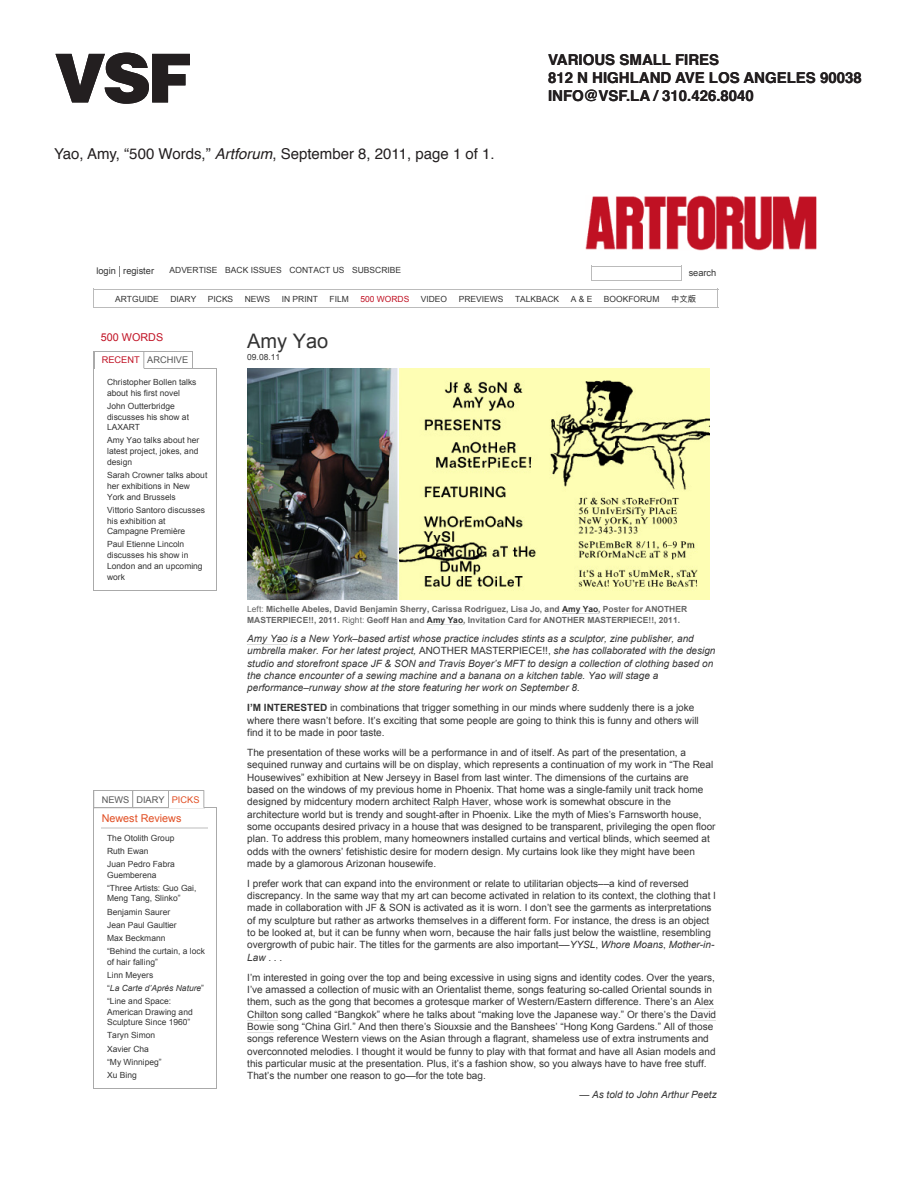
<style>
.page{position:relative;width:918px;height:1188px;background:#fff}
.page>*{position:absolute;margin:0;border:0;box-sizing:border-box;transform-origin:0 0}
.t1{font:900 67.5px "Helvetica LT Std";color:#231f20}
.t2{font:19.95px "Arial";color:#333}
.t3{font:700 15px "Helvetica";color:#231f20}
.t4{font:15px "Helvetica";color:#231f20}
.t5{font:10.8px "Arial";color:#e14e23}
.t6{font:10.8px "Arial";color:#c01123}
.t7{font:10.05px/12.3px "Arial";color:#333}
.t8{font:italic 10.05px/12.3px "Arial";color:#333}
.t9{font:italic 10.05px "Arial";color:#343434}
.t10{font:9.3px "Lucida Grande";color:#000}
.t11{font:9.3px "Arial";color:#565656}
.t12{font:9.3px "Arial";color:#333}
.t13{font:9.3px "Arial";color:#343434}
.t14{font:8.4px/10.8px "Arial";color:#333}
.t15{font:700 8.4px/10.8px "Arial";color:#666}
.t16{font:8.4px "Arial";color:#343434}
.t17{font:8.4px "Arial";color:#c01123}
.t18{font:8.4px "Arial Unicode MS";color:#333}
.s1{font-style:italic}
.s2{color:#c01123}
.s3{color:#e14e23}
.s4{font-weight:400}
.s5{color:#333}
.s6{font-style:normal}
.s7{font-weight:700}
</style>
<div class="page">
<img style="left:586px;top:196px;width:231px;height:54px">
<hr style="left:591px;top:266px;width:91px;height:1px;background:#bbb">
<hr style="left:591px;top:280px;width:91px;height:1px;background:#bbb">
<svg style="left:591px;top:267px;width:1px;height:13px"></svg>
<svg style="left:681px;top:267px;width:1px;height:13px"></svg>
<hr style="left:93px;top:289px;width:625px;height:1px;background:#bbb">
<hr style="left:93px;top:307px;width:625px;height:1px;background:#bbb">
<svg style="left:93px;top:290px;width:1px;height:17px"></svg>
<hr style="left:93px;top:368px;width:123px;height:1px;background:#aaa">
<hr style="left:93px;top:590px;width:123px;height:1px;background:#aaa">
<hr style="left:93px;top:368px;width:1px;height:222px;background:#aaa">
<hr style="left:216px;top:368px;width:1px;height:222px;background:#aaa">
<hr style="left:93px;top:808px;width:123px;height:1px;background:#aaa">
<hr style="left:93px;top:1088px;width:123px;height:1px;background:#aaa">
<hr style="left:93px;top:808px;width:1px;height:280px;background:#aaa">
<hr style="left:216px;top:808px;width:1px;height:280px;background:#aaa">
<hr style="left:102px;top:827px;width:106px;height:1px;background:#ddd">
<svg style="left:93px;top:351px;width:1px;height:17px"></svg>
<hr style="left:94px;top:351px;width:50px;height:1px;background:#aaa">
<hr style="left:94px;top:368px;width:50px;height:1px;background:#fff">
<svg style="left:143px;top:352px;width:1px;height:17px"></svg>
<hr style="left:144px;top:351px;width:49px;height:1px;background:#aaa">
<svg style="left:192px;top:352px;width:1px;height:16px"></svg>
<svg style="left:93px;top:791px;width:1px;height:17px"></svg>
<hr style="left:94px;top:791px;width:39px;height:1px;background:#aaa">
<svg style="left:133px;top:792px;width:1px;height:16px"></svg>
<hr style="left:133px;top:791px;width:36px;height:1px;background:#aaa">
<svg style="left:168px;top:792px;width:1px;height:16px"></svg>
<hr style="left:169px;top:791px;width:35px;height:1px;background:#aaa">
<hr style="left:169px;top:808px;width:35px;height:1px;background:#fff">
<svg style="left:203px;top:791px;width:1px;height:17px"></svg>
<hr style="left:247px;top:644px;width:41px;height:1px;background:#ddd">
<hr style="left:433px;top:808px;width:56px;height:1px;background:#ddd">
<svg style="left:694px;top:1008px;width:20px;height:1px"></svg>
<hr style="left:247px;top:1020px;width:31px;height:1px;background:#ddd">
<svg style="left:691px;top:1020px;width:25px;height:1px"></svg>
<svg style="left:247px;top:1032px;width:27px;height:1px"></svg>
<img style="left:247px;top:369px;width:462px;height:231px">
<hr style="left:562px;top:614px;width:36px;height:1px;background:#ddd">
<hr style="left:427px;top:624px;width:37px;height:1px;background:#ddd">
<p class="t1" style="left:54px;top:34px;width:140px">VSF</p>
<p class="t3" style="left:548px;top:48px;width:173px">VARIOUS SMALL FIRES</p>
<p class="t3" style="left:548px;top:66px;width:315px">812 N HIGHLAND AVE LOS ANGELES 90038</p>
<p class="t3" style="left:548px;top:84px;width:207px">INFO@VSF.LA / 310.426.8040</p>
<p class="t10" style="left:70px;top:146px;width:170px">amy yao - artforum.com / 500 words</p>
<p class="t4" style="left:54px;top:142px;width:442px">Yao, Amy, “500 Words,” <span class="s1">Artforum</span>, September 8, 2011, page 1 of 1.</p>
<p class="t12" style="left:96px;top:265px;width:59px">login register</p>
<p class="t16" style="left:170px;top:265px;width:233px">ADVERTISE BACK ISSUES CONTACT US SUBSCRIBE</p>
<p class="t13" style="left:689px;top:267px;width:29px">search</p>
<p class="t14" style="left:115px;top:294px;width:45px">ARTGUIDE</p>
<p class="t14" style="left:170px;top:294px;width:27px">DIARY</p>
<p class="t14" style="left:208px;top:294px;width:27px">PICKS</p>
<p class="t14" style="left:245px;top:294px;width:27px">NEWS</p>
<p class="t14" style="left:282px;top:294px;width:38px">IN PRINT</p>
<p class="t14" style="left:330px;top:294px;width:21px">FILM</p>
<p class="t17" style="left:360px;top:293px;width:50px">500 WORDS</p>
<p class="t14" style="left:421px;top:294px;width:28px">VIDEO</p>
<p class="t14" style="left:459px;top:294px;width:46px">PREVIEWS</p>
<p class="t14" style="left:515px;top:294px;width:46px">TALKBACK</p>
<p class="t14" style="left:571px;top:294px;width:23px">A &amp; E</p>
<p class="t14" style="left:604px;top:294px;width:57px">BOOKFORUM</p>
<p class="t18" style="left:671px;top:293px;width:27px">中文版</p>
<p class="t6" style="left:101px;top:330px;width:64px">500 WORDS</p>
<p class="t14" style="left:107px;top:377px;width:91px">Christopher Bollen talks about his first novel</p>
<p class="t14" style="left:107px;top:401px;width:83px">John Outterbridge discusses his show at<br>LAXART</p>
<p class="t14" style="left:107px;top:435px;width:94px;text-align:justify">Amy Yao talks about her latest project, jokes, and design</p>
<p class="t14" style="left:107px;top:470px;width:102px">Sarah Crowner talks about her exhibitions in New<br>York and Brussels</p>
<p class="t14" style="left:107px;top:504px;width:99px">Vittorio Santoro discusses his exhibition at<br>Campagne Première</p>
<p class="t14" style="left:107px;top:539px;width:97px">Paul Etienne Lincoln discusses his show in<br>London and an upcoming work</p>
<p class="t2" style="left:247px;top:328px;width:83px">Amy Yao</p>
<p class="t16" style="left:247px;top:352px;width:34px">09.08.11</p>
<p class="t11" style="left:102px;top:354px;width:88px"><span class="s2">RECENT</span> ARCHIVE</p>
<p class="t11" style="left:102px;top:794px;width:99px">NEWS DIARY <span class="s3">PICKS</span></p>
<p class="t5" style="left:102px;top:811px;width:81px">Newest Reviews</p>
<p class="t14" style="left:107px;top:831px;width:69px;line-height:13px">The Otolith Group<br>Ruth Ewan<br>Juan Pedro Fabra</p>
<p class="t14" style="left:107px;top:868px;width:91px;line-height:13px">Guemberena<br>“Three Artists: Guo Gai,</p>
<p class="t14" style="left:107px;top:892px;width:99px;line-height:13px">Meng Tang, Slinko”<br>Benjamin Saurer<br>Jean Paul Gaultier<br>Max Beckmann<br>“Behind the curtain, a lock</p>
<p class="t14" style="left:107px;top:955px;width:98px;line-height:13px">of hair falling”<br>Linn Meyers<br>“<span class="s1">La Carte d’Après Nature</span>” “Line and Space:</p>
<p class="t14" style="left:107px;top:1006px;width:87px">American Drawing and<br>Sculpture Since 1960”</p>
<p class="t14" style="left:107px;top:1029px;width:56px;line-height:13px">Taryn Simon<br>Xavier Cha “My Winnipeg”<br>Xu Bing</p>
<p class="t15" style="left:247px;top:604px;width:441px"><span class="s4">Left:</span> Michelle Abeles, David Benjamin Sherry, Carissa Rodriguez, Lisa Jo, and <span class="s5">Amy Yao</span>, Poster for ANOTHER<br>MASTERPIECE!!, 2011. <span class="s4">Right:</span> Geoff Han and <span class="s5">Amy Yao</span>, Invitation Card for ANOTHER MASTERPIECE!!, 2011.</p>
<p class="t8" style="left:247px;top:633px;width:470px">Amy Yao is a New York–based artist whose practice includes stints as a sculptor, zine publisher, and umbrella maker. For her latest project, <span class="s6">ANOTHER MASTERPIECE!!,</span> she has collaborated with the design studio and storefront space JF &amp; SON and Travis Boyer’s MFT to design a collection of clothing based on the chance encounter of a sewing machine and a banana on a kitchen table. Yao will stage a performance–runway show at the store featuring her work on September 8.</p>
<p class="t7" style="left:247px;top:702px;width:453px"><span class="s7">I’M INTERESTED</span> in combinations that trigger something in our minds where suddenly there is a joke where there wasn’t before. It’s exciting that some people are going to think this is funny and others will find it to be made in poor taste.</p>
<p class="t7" style="left:247px;top:746px;width:470px">The presentation of these works will be a performance in and of itself. As part of the presentation, a sequined runway and curtains will be on display, which represents a continuation of my work in “The Real Housewives” exhibition at New Jerseyy in Basel from last winter. The dimensions of the curtains are based on the windows of my previous home in Phoenix. That home was a single-family unit track home designed by midcentury modern architect Ralph Haver, whose work is somewhat obscure in the architecture world but is trendy and sought-after in Phoenix. Like the myth of Mies’s Farnsworth house, some occupants desired privacy in a house that was designed to be transparent, privileging the open floor plan. To address this problem, many homeowners installed curtains and vertical blinds, which seemed at odds with the owners’ fetishistic desire for modern design. My curtains look like they might have been made by a glamorous Arizonan housewife.</p>
<p class="t7" style="left:247px;top:877px;width:470px">I prefer work that can expand into the environment or relate to utilitarian objects––a kind of reversed discrepancy. In the same way that my art can become activated in relation to its context, the clothing that I made in collaboration with JF &amp; SON is activated as it is worn. I don’t see the garments as interpretations of my sculpture but rather as artworks themselves in a different form. For instance, the dress is an object to be looked at, but it can be funny when worn, because the hair falls just below the waistline, resembling overgrowth of pubic hair. The titles for the garments are also important––<span class="s1">YYSL</span>, <span class="s1">Whore Moans</span>, <span class="s1">Mother-in-Law</span> . . .</p>
<p class="t7" style="left:247px;top:971px;width:470px">I’m interested in going over the top and being excessive in using signs and identity codes. Over the years, I’ve amassed a collection of music with an Orientalist theme, songs featuring so-called Oriental sounds in them, such as the gong that becomes a grotesque marker of Western/Eastern difference. There’s an Alex Chilton song called “Bangkok” where he talks about “making love the Japanese way.” Or there’s the David Bowie song “China Girl.” And then there’s Siouxsie and the Banshees’ “Hong Kong Gardens.” All of those songs reference Western views on the Asian through a flagrant, shameless use of extra instruments and overconnoted melodies. I thought it would be funny to play with that format and have all Asian models and this particular music at the presentation. Plus, it’s a fashion show, so you always have to have free stuff.<br>That’s the number one reason to go—for the tote bag.</p>
<p class="t9" style="left:579px;top:1088px;width:139px">— As told to John Arthur Peetz</p>
</div>
